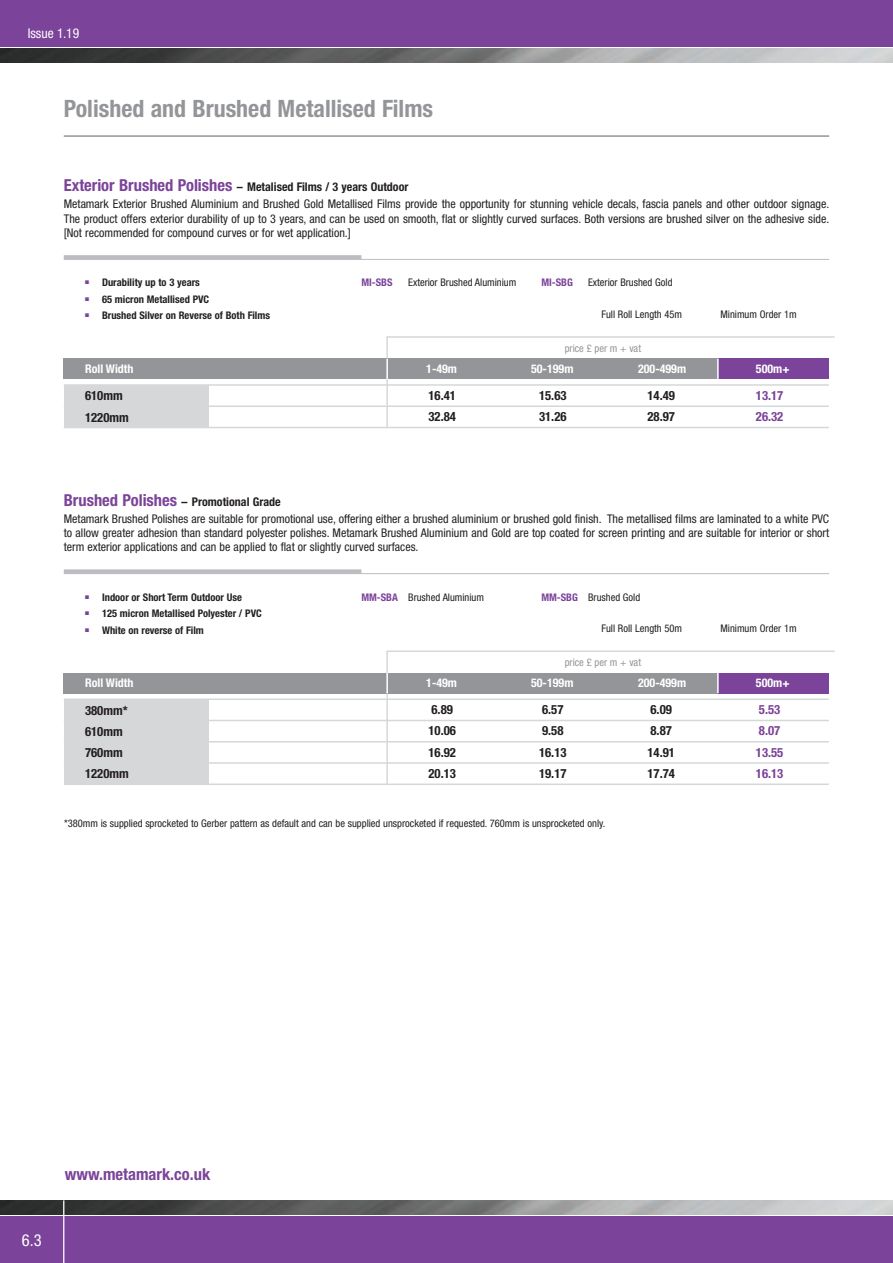
<style>
.page{position:relative;width:893px;height:1263px;background:#fff}
.page>*{position:absolute;margin:0;border:0;box-sizing:border-box;transform-origin:0 0}
.t1{font:700 condensed 24px "Helvetica Neue";color:#939598}
.t2{font:700 condensed 16.5px "Helvetica Neue";color:#7b4399}
.t3{font:condensed 16.5px "Helvetica Neue";color:#fff}
.t4{font:condensed 13.5px "Helvetica Neue";color:#fff}
.t5{font:700 condensed 12.75px/21.3px "Helvetica Neue";color:#231f20}
.t6{font:700 condensed 12.75px "Helvetica Neue";color:#7b4399}
.t7{font:condensed 12px/14.4px "Helvetica Neue";color:#231f20;text-align:justify}
.t8{font:700 condensed 12px "Helvetica Neue";color:#231f20}
.t9{font:700 condensed 12px "Helvetica Neue";color:#fff}
.t10{font:condensed 10.5px "Helvetica Neue";color:#231f20}
.t11{font:700 condensed 10.5px "Helvetica Neue";color:#231f20}
.t12{font:condensed 10.5px "Helvetica Neue";color:#939598}
.t13{font:700 condensed 10.5px "Helvetica Neue";color:#7b4399}
.s1{font-size:16.5px;color:#7b4399}
.s2{font-weight:700;color:#7b4399}
</style>
<div class="page">
<hr style="left:64px;top:135px;width:765px;height:2px;background:#939598">
<hr style="left:64px;top:259px;width:765px;height:1px;background:#bcbdc0">
<hr style="left:64px;top:255px;width:297px;height:4px;background:#bcbdc0">
<div style="left:64px;top:385px;width:144px;height:42px;background:#d6d7d9"></div>
<hr style="left:64px;top:384px;width:765px;height:2px;background:#d6d7d9">
<hr style="left:64px;top:405px;width:765px;height:2px;background:#d6d7d9">
<hr style="left:64px;top:427px;width:765px;height:1px;background:#d6d7d9">
<hr style="left:386px;top:337px;width:2px;height:90px;background:#d6d7d9">
<div style="left:64px;top:359px;width:765px;height:20px;background:#939598"></div>
<div style="left:718px;top:359px;width:111px;height:20px;background:#7b4399"></div>
<hr style="left:386px;top:359px;width:2px;height:20px;background:#fff">
<hr style="left:386px;top:336px;width:449px;height:2px;background:#d6d7d9">
<hr style="left:717px;top:359px;width:2px;height:20px;background:#fff">
<hr style="left:64px;top:573px;width:765px;height:1px;background:#bcbdc0">
<div style="left:64px;top:569px;width:297px;height:5px;background:#bcbdc0"></div>
<div style="left:64px;top:699px;width:144px;height:85px;background:#d6d7d9"></div>
<hr style="left:64px;top:698px;width:765px;height:2px;background:#d6d7d9">
<hr style="left:64px;top:720px;width:765px;height:1px;background:#d6d7d9">
<hr style="left:64px;top:741px;width:765px;height:1px;background:#d6d7d9">
<hr style="left:64px;top:762px;width:765px;height:2px;background:#d6d7d9">
<hr style="left:64px;top:783px;width:765px;height:2px;background:#d6d7d9">
<hr style="left:386px;top:651px;width:2px;height:133px;background:#d6d7d9">
<div style="left:64px;top:673px;width:765px;height:20px;background:#939598"></div>
<div style="left:718px;top:673px;width:111px;height:20px;background:#7b4399"></div>
<hr style="left:386px;top:673px;width:2px;height:20px;background:#fff">
<hr style="left:386px;top:650px;width:449px;height:2px;background:#d6d7d9">
<hr style="left:717px;top:673px;width:2px;height:20px;background:#fff">
<div style="left:0;top:0;width:893px;height:47px;background:#7b4399"></div>
<img style="left:0;top:48px;width:893px;height:14px">
<div style="left:0;top:1216px;width:893px;height:47px;background:#7b4399"></div>
<img style="left:0;top:1201px;width:893px;height:14px">
<hr style="left:63px;top:1200px;width:1px;height:63px;background:#fff">
<p class="t4" style="left:28px;top:28px;width:53px">Issue 1.19</p>
<h1 class="t1" style="left:64px;top:93px;width:371px">Polished and Brushed Metallised Films</h1>
<p class="t8" style="left:64px;top:180px;width:346px"><span class="s1">Exterior Brushed Polishes</span> – Metalised Films / 3 years Outdoor</p>
<p class="t7" style="left:64px;top:198px;width:767px">Metamark Exterior Brushed Aluminium and Brushed Gold Metallised Films provide the opportunity for stunning vehicle decals, fascia panels and other outdoor signage.<br>The product offers exterior durability of up to 3 years, and can be used on smooth, flat or slightly curved surfaces. Both versions are brushed silver on the adhesive side. [Not recommended for compound curves or for wet application.]</p>
<p class="t11" style="left:85px;top:276px;width:116px"><sup>■</sup> Durability up to 3 years</p>
<p class="t11" style="left:85px;top:293px;width:126px"><sup>■</sup> 65 micron Metallised PVC</p>
<p class="t11" style="left:85px;top:309px;width:186px"><sup>■</sup> Brushed Silver on Reverse of Both Films</p>
<p class="t13" style="left:361px;top:276px;width:33px">MI-SBS</p>
<p class="t10" style="left:408px;top:279px;width:110px">Exterior Brushed Aluminium</p>
<p class="t13" style="left:541px;top:276px;width:33px">MI-SBG</p>
<p class="t10" style="left:588px;top:279px;width:86px">Exterior Brushed Gold</p>
<p class="t10" style="left:601px;top:310px;width:82px">Full Roll Length 45m</p>
<p class="t10" style="left:720px;top:310px;width:78px">Minimum Order 1m</p>
<p class="t12" style="left:565px;top:344px;width:78px">price £ per m + vat</p>
<p class="t9" style="left:85px;top:362px;width:50px">Roll Width</p>
<p class="t9" style="left:426px;top:362px;width:32px">1-49m</p>
<p class="t9" style="left:531px;top:362px;width:44px">50-199m</p>
<p class="t9" style="left:638px;top:362px;width:50px">200-499m</p>
<p class="t9" style="left:756px;top:362px;width:35px">500m+</p>
<p class="t5" style="left:85px;top:385px;width:45px">610mm<br>1220mm</p>
<p class="t8" style="left:64px;top:494px;width:218px"><span class="s1">Brushed Polishes</span> – Promotional Grade</p>
<p class="t5" style="left:428px;top:384px;width:29px">16.41</p>
<p class="t5" style="left:539px;top:384px;width:29px">15.63</p>
<p class="t5" style="left:647px;top:384px;width:29px">14.49</p>
<p class="t6" style="left:756px;top:388px;width:29px">13.17</p>
<p class="t5" style="left:428px;top:406px;width:29px">32.84</p>
<p class="t5" style="left:539px;top:406px;width:29px">31.26</p>
<p class="t5" style="left:647px;top:406px;width:29px">28.97</p>
<p class="t6" style="left:756px;top:409px;width:29px">26.32</p>
<p class="t7" style="left:64px;top:512px;width:767px">Metamark Brushed Polishes are suitable for promotional use, offering either a brushed aluminium or brushed gold finish. The metallised films are laminated to a white PVC to allow greater adhesion than standard polyester polishes. Metamark Brushed Aluminium and Gold are top coated for screen printing and are suitable for interior or short term exterior applications and can be applied to flat or slightly curved surfaces.</p>
<p class="t11" style="left:85px;top:591px;width:158px"><sup>■</sup> Indoor or Short Term Outdoor Use</p>
<p class="t11" style="left:85px;top:607px;width:178px"><sup>■</sup> 125 micron Metallised Polyester / PVC</p>
<p class="t11" style="left:85px;top:624px;width:120px"><sup>■</sup> White on reverse of Film</p>
<p class="t10" style="left:361px;top:593px;width:124px"><span class="s2">MM-SBA</span> Brushed Aluminium</p>
<p class="t10" style="left:541px;top:593px;width:100px"><span class="s2">MM-SBG</span> Brushed Gold</p>
<p class="t10" style="left:601px;top:624px;width:82px">Full Roll Length 50m</p>
<p class="t10" style="left:720px;top:624px;width:78px">Minimum Order 1m</p>
<p class="t12" style="left:565px;top:658px;width:78px">price £ per m + vat</p>
<p class="t9" style="left:85px;top:676px;width:50px">Roll Width</p>
<p class="t9" style="left:426px;top:676px;width:32px">1-49m</p>
<p class="t9" style="left:531px;top:676px;width:44px">50-199m</p>
<p class="t9" style="left:638px;top:676px;width:50px">200-499m</p>
<p class="t9" style="left:756px;top:676px;width:35px">500m+</p>
<p class="t5" style="left:85px;top:699px;width:45px">380mm*<br>610mm<br>760mm<br>1220mm</p>
<p class="t5" style="left:431px;top:699px;width:23px">6.89</p>
<p class="t5" style="left:542px;top:699px;width:23px">6.57</p>
<p class="t5" style="left:650px;top:699px;width:23px">6.09</p>
<p class="t6" style="left:759px;top:702px;width:23px">5.53</p>
<p class="t5" style="left:428px;top:720px;width:29px">10.06</p>
<p class="t5" style="left:542px;top:720px;width:23px">9.58</p>
<p class="t5" style="left:650px;top:720px;width:23px">8.87</p>
<p class="t6" style="left:759px;top:723px;width:23px">8.07</p>
<p class="t5" style="left:428px;top:741px;width:29px">16.92</p>
<p class="t5" style="left:539px;top:741px;width:29px">16.13</p>
<p class="t5" style="left:647px;top:741px;width:29px">14.91</p>
<p class="t6" style="left:756px;top:744px;width:29px">13.55</p>
<p class="t5" style="left:428px;top:762px;width:29px">20.13</p>
<p class="t5" style="left:539px;top:762px;width:29px">19.17</p>
<p class="t5" style="left:647px;top:762px;width:29px">17.74</p>
<p class="t6" style="left:756px;top:765px;width:29px">16.13</p>
<p class="t10" style="left:64px;top:820px;width:543px">*380mm is supplied sprocketed to Gerber pattern as default and can be supplied unsprocketed if requested. 760mm is unsprocketed only.</p>
<h2 class="t3" style="left:22px;top:1234px;width:21px">6.3</h2>
<h2 class="t2" style="left:65px;top:1164px;width:147px">www.metamark.co.uk</h2>
</div>
